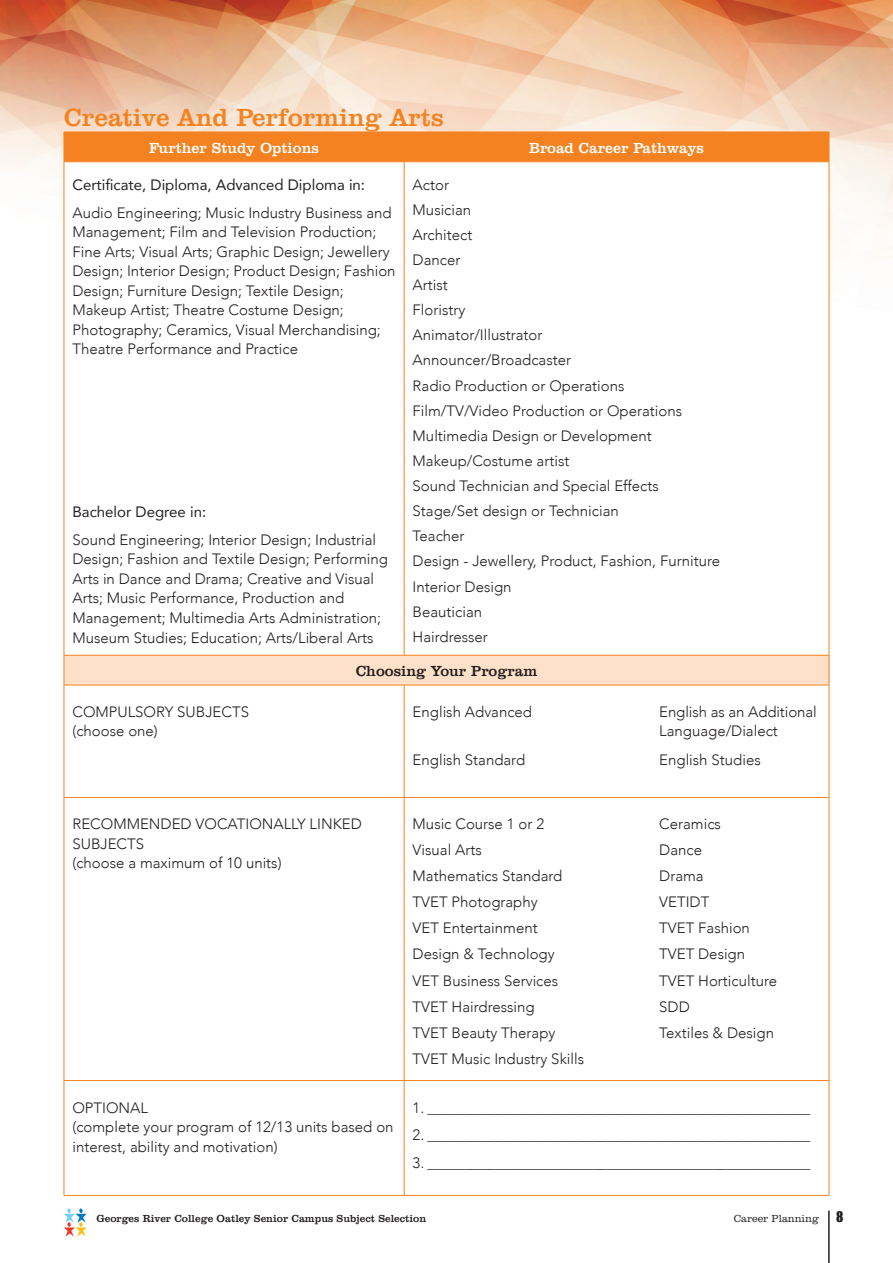
<style>
.page{position:relative;width:893px;height:1263px;background:#fff}
.page>*{position:absolute;margin:0;border:0;box-sizing:border-box;transform-origin:0 0}
.t1{font:25.5px "Clarendon BT";color:#f58220}
.t2{font:300 15px/19.5px "Avenir";color:#231f20}
.t3{font:15px "Avenir";color:#231f20}
.t4{font:15px "Clarendon BT";color:#fff}
.t5{font:15px "Clarendon BT";color:#231f20}
.t6{font:13.5px "Impact";color:#231f20}
.t7{font:10.5px "Clarendon BT";color:#231f20}
.t8{font:300 10.5px "Clarendon BT";color:#231f20}
</style>
<div class="page">
<img style="left:0;top:0;width:893px;height:833px">
<svg style="left:64px;top:1208px;width:23px;height:28px"></svg>
<hr style="left:828px;top:1210px;width:2px;height:53px;background:#231f20">
<div style="left:65px;top:133px;width:764px;height:28px;background:#f58220"></div>
<svg style="left:65px;top:162px;width:764px;height:493px"></svg>
<div style="left:64px;top:655px;width:765px;height:30px;background:#fee1c8"></div>
<hr style="left:64px;top:132px;width:1px;height:30px;background:#f58220">
<hr style="left:64px;top:132px;width:340px;height:1px;background:#f58220">
<hr style="left:404px;top:132px;width:425px;height:1px;background:#f58220">
<hr style="left:404px;top:132px;width:1px;height:30px;background:#f58220">
<hr style="left:829px;top:132px;width:1px;height:30px;background:#f58220">
<hr style="left:64px;top:162px;width:1px;height:493px;background:#f58220">
<hr style="left:64px;top:161px;width:340px;height:1px;background:#f58220">
<hr style="left:404px;top:161px;width:425px;height:1px;background:#f58220">
<hr style="left:404px;top:162px;width:1px;height:493px;background:#f58220">
<hr style="left:829px;top:162px;width:1px;height:493px;background:#f58220">
<hr style="left:64px;top:655px;width:1px;height:30px;background:#f58220">
<hr style="left:64px;top:655px;width:340px;height:1px;background:#f58220">
<hr style="left:404px;top:655px;width:425px;height:1px;background:#f58220">
<hr style="left:829px;top:655px;width:1px;height:30px;background:#f58220">
<hr style="left:64px;top:685px;width:1px;height:112px;background:#f58220">
<hr style="left:64px;top:685px;width:340px;height:1px;background:#f58220">
<hr style="left:404px;top:685px;width:425px;height:1px;background:#f58220">
<hr style="left:404px;top:685px;width:1px;height:112px;background:#f58220">
<hr style="left:829px;top:685px;width:1px;height:112px;background:#f58220">
<hr style="left:64px;top:798px;width:1px;height:282px;background:#f58220">
<hr style="left:64px;top:797px;width:340px;height:1px;background:#f58220">
<hr style="left:404px;top:797px;width:425px;height:1px;background:#f58220">
<hr style="left:404px;top:798px;width:1px;height:282px;background:#f58220">
<hr style="left:829px;top:798px;width:1px;height:282px;background:#f58220">
<hr style="left:64px;top:1081px;width:1px;height:114px;background:#f58220">
<hr style="left:64px;top:1080px;width:340px;height:1px;background:#f58220">
<hr style="left:64px;top:1195px;width:340px;height:1px;background:#f58220">
<hr style="left:404px;top:1081px;width:1px;height:114px;background:#f58220">
<hr style="left:404px;top:1080px;width:425px;height:1px;background:#f58220">
<hr style="left:829px;top:1081px;width:1px;height:114px;background:#f58220">
<hr style="left:404px;top:1195px;width:425px;height:1px;background:#f58220">
<h1 class="t1" style="left:64px;top:101px;width:382px">Creative And Performing Arts</h1>
<p class="t4" style="left:149px;top:138px;width:171px">Further Study Options</p>
<p class="t4" style="left:529px;top:138px;width:176px">Broad Career Pathways</p>
<p class="t3" style="left:72px;top:172px;width:294px">Certificate, Diploma, Advanced Diploma in:</p>
<p class="t2" style="left:72px;top:203px;width:325px">Audio Engineering; Music Industry Business and Management; Film and Television Production; Fine Arts; Visual Arts; Graphic Design; Jewellery Design; Interior Design; Product Design; Fashion Design; Furniture Design; Textile Design; Makeup Artist; Theatre Costume Design; Photography; Ceramics, Visual Merchandising; Theatre Performance and Practice</p>
<p class="t2" style="left:413px;top:172px;width:309px;line-height:25px">Actor<br>Musician<br>Architect<br>Dancer<br>Artist<br>Floristry<br>Animator/Illustrator<br>Announcer/Broadcaster<br>Radio Production or Operations<br>Film/TV/Video Production or Operations<br>Multimedia Design or Development<br>Makeup/Costume artist<br>Sound Technician and Special Effects<br>Stage/Set design or Technician<br>Teacher<br>Design - Jewellery, Product, Fashion, Furniture<br>Interior Design<br>Beautician<br>Hairdresser</p>
<p class="t5" style="left:356px;top:661px;width:183px">Choosing Your Program</p>
<p class="t3" style="left:72px;top:500px;width:135px">Bachelor Degree in:</p>
<p class="t2" style="left:72px;top:530px;width:317px">Sound Engineering; Interior Design; Industrial Design; Fashion and Textile Design; Performing Arts in Dance and Drama; Creative and Visual Arts; Music Performance, Production and Management; Multimedia Arts Administration; Museum Studies; Education; Arts/Liberal Arts</p>
<p class="t2" style="left:72px;top:702px;width:178px">COMPULSORY SUBJECTS (choose one)</p>
<p class="t2" style="left:413px;top:702px;width:121px">English Advanced</p>
<p class="t2" style="left:659px;top:702px;width:159px">English as an Additional<br>Language/Dialect</p>
<p class="t2" style="left:413px;top:750px;width:114px">English Standard</p>
<p class="t2" style="left:659px;top:750px;width:103px">English Studies</p>
<p class="t2" style="left:72px;top:814px;width:291px">RECOMMENDED VOCATIONALLY LINKED<br>SUBJECTS<br>(choose a maximum of 10 units)</p>
<p class="t2" style="left:413px;top:814px;width:133px">Music Course 1 or 2</p>
<p class="t2" style="left:659px;top:814px;width:63px">Ceramics</p>
<p class="t2" style="left:413px;top:840px;width:71px">Visual Arts</p>
<p class="t2" style="left:659px;top:840px;width:44px">Dance</p>
<p class="t2" style="left:413px;top:866px;width:151px">Mathematics Standard</p>
<p class="t2" style="left:659px;top:866px;width:46px">Drama</p>
<p class="t2" style="left:413px;top:892px;width:127px">TVET Photography</p>
<p class="t2" style="left:659px;top:892px;width:52px">VETIDT</p>
<p class="t2" style="left:413px;top:918px;width:127px">VET Entertainment</p>
<p class="t2" style="left:659px;top:918px;width:92px">TVET Fashion</p>
<p class="t2" style="left:413px;top:944px;width:144px">Design &amp; Technology</p>
<p class="t2" style="left:659px;top:944px;width:87px">TVET Design</p>
<p class="t2" style="left:413px;top:970px;width:147px">VET Business Services</p>
<p class="t2" style="left:659px;top:970px;width:119px">TVET Horticulture</p>
<p class="t2" style="left:413px;top:996px;width:123px">TVET Hairdressing</p>
<p class="t2" style="left:659px;top:996px;width:32px">SDD</p>
<p class="t2" style="left:413px;top:1023px;width:144px">TVET Beauty Therapy</p>
<p class="t2" style="left:659px;top:1023px;width:116px">Textiles &amp; Design</p>
<p class="t2" style="left:413px;top:1049px;width:173px">TVET Music Industry Skills</p>
<p class="t2" style="left:72px;top:1098px;width:323px">OPTIONAL<br>(complete your program of 12/13 units based on interest, ability and motivation)</p>
<p class="t2" style="left:413px;top:1098px;width:399px">1. ___________________________________________________</p>
<p class="t2" style="left:413px;top:1125px;width:399px">2. ___________________________________________________</p>
<p class="t2" style="left:413px;top:1153px;width:399px">3. ___________________________________________________</p>
<p class="t7" style="left:97px;top:1212px;width:331px">Georges River College Oatley Senior Campus Subject Selection</p>
<p class="t8" style="left:734px;top:1212px;width:86px">Career Planning</p>
<p class="t6" style="left:836px;top:1206px;width:9px">8</p>
</div>
